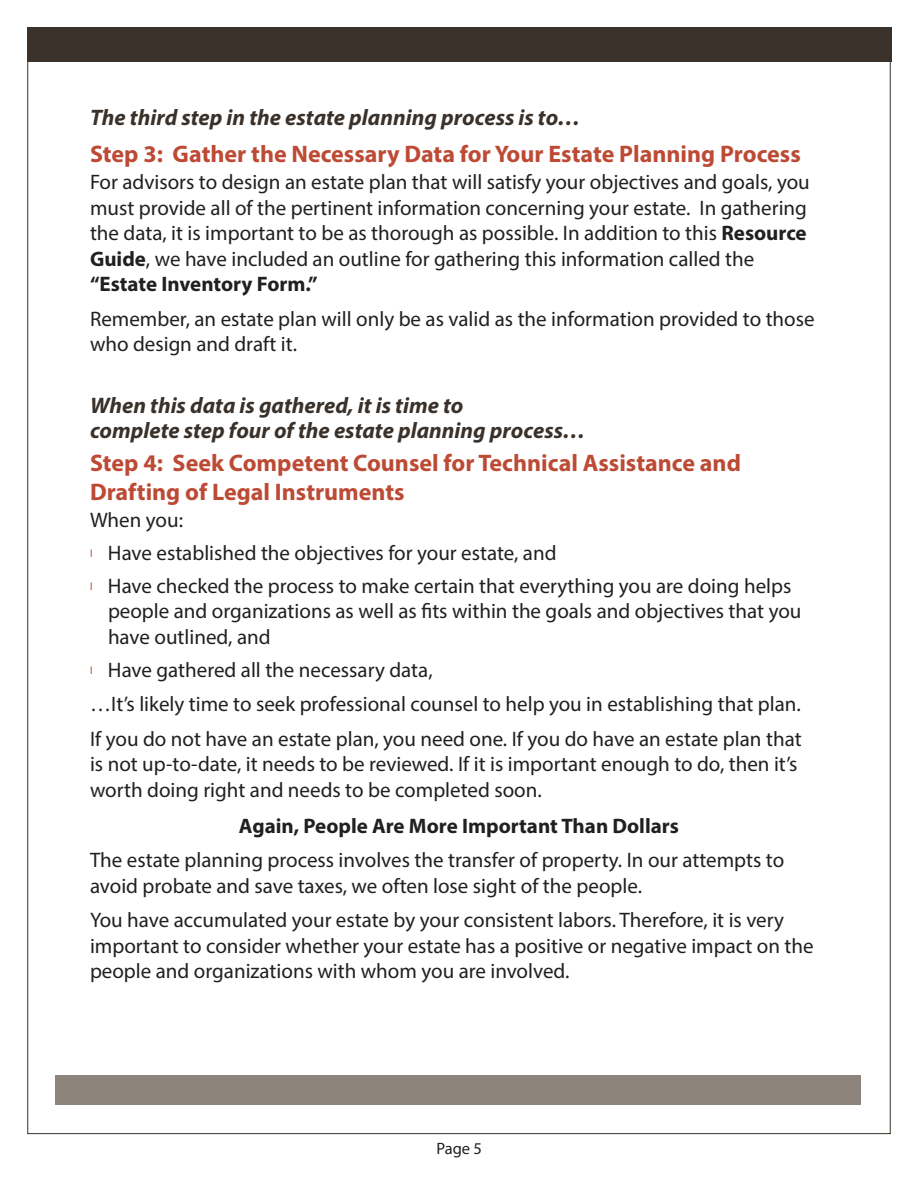
<style>
.page{position:relative;width:918px;height:1188px;background:#fff}
.page>*{position:absolute;margin:0;border:0;box-sizing:border-box;transform-origin:0 0}
.t1{font:700 24px/28.5px "Myriad Pro";color:#bc4a34}
.t2{font:italic 700 22.5px/25.5px "Myriad Pro";color:#3a312a}
.t3{font:21px/25.5px "Myriad Pro";color:#221f1f}
.t4{font:700 21px "Myriad Pro";color:#221f1f}
.t5{font:16.5px "Myriad Pro";color:#221f1f}
.s1{font-weight:700}
.s2{font-size:10.5px;color:#bc4a34}
</style>
<div class="page">
<div style="left:27px;top:27px;width:864px;height:34px;background:#3a312a"></div>
<div style="left:56px;top:1075px;width:805px;height:30px;background:#8d847b"></div>
<p class="t2" style="left:90px;top:107px;width:492px">The third step in the estate planning process is to…</p>
<p class="t1" style="left:90px;top:142px;width:712px">Step 3: Gather the Necessary Data for Your Estate Planning Process</p>
<p class="t3" style="left:90px;top:171px;width:721px">For advisors to design an estate plan that will satisfy your objectives and goals, you must provide all of the pertinent information concerning your estate. In gathering the data, it is important to be as thorough as possible. In addition to this <span class="s1">Resource Guide</span>, we have included an outline for gathering this information called the <span class="s1">“Estate Inventory Form.”</span></p>
<p class="t3" style="left:90px;top:308px;width:726px">Remember, an estate plan will only be as valid as the information provided to those who design and draft it.</p>
<p class="t2" style="left:90px;top:395px;width:497px">When this data is gathered, it is time to<br>complete step four of the estate planning process…</p>
<p class="t1" style="left:90px;top:451px;width:653px">Step 4: Seek Competent Counsel for Technical Assistance and<br>Drafting of Legal Instruments</p>
<p class="t3" style="left:90px;top:505px;width:703px;line-height:33px">When you:<br><span class="s2">l</span> Have established the objectives for your estate, and<br><span class="s2">l</span> Have checked the process to make certain that everything you are doing helps</p>
<p class="t3" style="left:108px;top:600px;width:695px">people and organizations as well as fits within the goals and objectives that you have outlined, and</p>
<p class="t3" style="left:90px;top:654px;width:713px;line-height:34.5px"><span class="s2">l</span> Have gathered all the necessary data,<br>…It’s likely time to seek professional counsel to help you in establishing that plan.<br>If you do not have an estate plan, you need one. If you do have an estate plan that</p>
<p class="t3" style="left:90px;top:753px;width:709px">is not up-to-date, it needs to be reviewed. If it is important enough to do, then it’s worth doing right and needs to be completed soon.</p>
<p class="t4" style="left:239px;top:818px;width:442px">Again, People Are More Important Than Dollars</p>
<p class="t3" style="left:90px;top:849px;width:696px">The estate planning process involves the transfer of property. In our attempts to avoid probate and save taxes, we often lose sight of the people.</p>
<p class="t3" style="left:90px;top:909px;width:725px">You have accumulated your estate by your consistent labors. Therefore, it is very important to consider whether your estate has a positive or negative impact on the people and organizations with whom you are involved.</p>
<p class="t5" style="left:436px;top:1142px;width:47px">Page 5</p>
</div>
